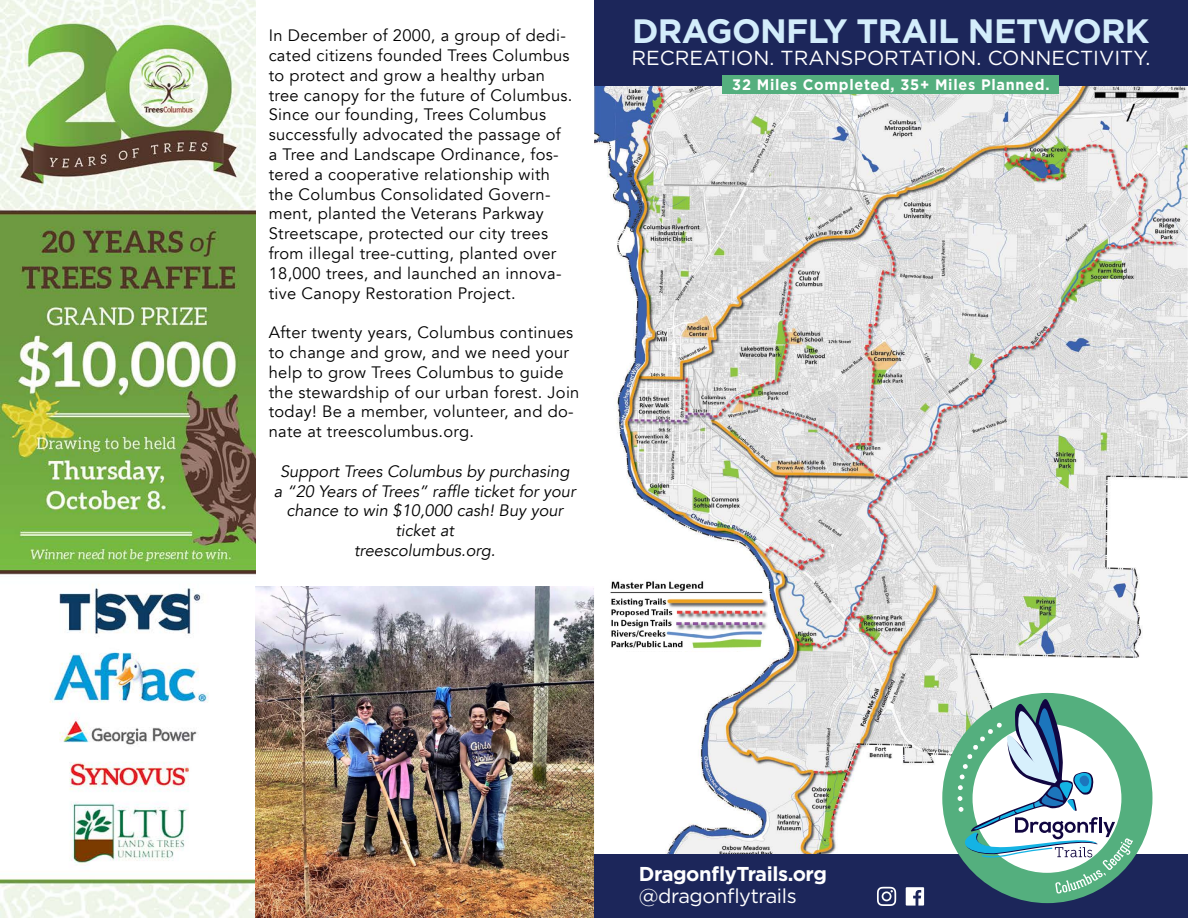
<style>
.page{position:relative;width:1188px;height:918px;background:#fff}
.page>*{position:absolute;margin:0;border:0;box-sizing:border-box;transform-origin:0 0}
.t1{font:700 33.75px "Gotham";letter-spacing:-.02em;color:#d3edfb}
.t2{font:20.25px "Gotham";color:#fff}
.t3{font:700 20.1px "Gotham";letter-spacing:-.02em;color:#fff}
.t4{font:20.1px "Gotham";letter-spacing:-.02em;color:#fff}
.t5{font:16.5px/19.8px "Avenir";letter-spacing:.02em;color:#000}
.t6{font:italic 16.5px/19.8px "Avenir";color:#000;text-align:center}
.t7{font:700 15.15px "Gotham";letter-spacing:.05em;color:#fff;scale:.95 1}
</style>
<div class="page">
<img style="left:0;top:0;width:255px;height:917px">
<img style="left:255px;top:587px;width:339px;height:330px">
<img style="left:594px;top:86px;width:594px;height:769px">
<div style="left:594px;top:0;width:594px;height:86px;background:#1c265a"></div>
<img style="left:604px;top:580px;width:163px;height:71px">
<div style="left:594px;top:855px;width:594px;height:63px;background:#1c265a"></div>
<div style="left:942px;top:693px;width:210px;height:210px;background:#54af7e;border-radius:50%"></div>
<svg style="left:952px;top:699px;width:181px;height:195px"></svg>
<svg style="left:877px;top:887px;width:19px;height:19px"></svg>
<svg style="left:906px;top:887px;width:18px;height:19px"></svg>
<div style="left:723px;top:76px;width:336px;height:18px;background:#54af7e"></div>
<p class="t5" style="left:269px;top:26px;width:305px">In December of 2000, a group of dedi&shy;cated citizens founded Trees Columbus to protect and grow a healthy urban tree canopy for the future of Columbus.<br>Since our founding, Trees Columbus successfully advocated the passage of a Tree and Landscape Ordinance, fos&shy;tered a cooperative relationship with the Columbus Consolidated Govern&shy;ment, planted the Veterans Parkway Streetscape, protected our city trees from illegal tree-cutting, planted over 18,000 trees, and launched an innova&shy;tive Canopy Restoration Project.</p>
<p class="t5" style="left:269px;top:323px;width:312px">After twenty years, Columbus continues to change and grow, and we need your help to grow Trees Columbus to guide the stewardship of our urban forest. Join today! Be a member, volunteer, and do&shy;nate at treescolumbus.org.</p>
<p class="t6" style="left:274px;top:461px;width:303px">Support Trees Columbus by purchasing a “20 Years of Trees” raffle ticket for your chance to win $10,000 cash! Buy your ticket at<br>treescolumbus.org.</p>
<h1 class="t1" style="left:632px;top:8px;width:519px">DRAGONFLY TRAIL NETWORK</h1>
<p class="t2" style="left:632px;top:45px;width:520px">RECREATION. TRANSPORTATION. CONNECTIVITY.</p>
<p class="t7" style="left:732px;top:75px;width:335px">32 Miles Completed, 35+ Miles Planned.</p>
<p class="t3" style="left:639px;top:860px;width:190px">DragonflyTrails.org</p>
<p class="t4" style="left:639px;top:883px;width:159px">@dragonflytrails</p>
</div>
